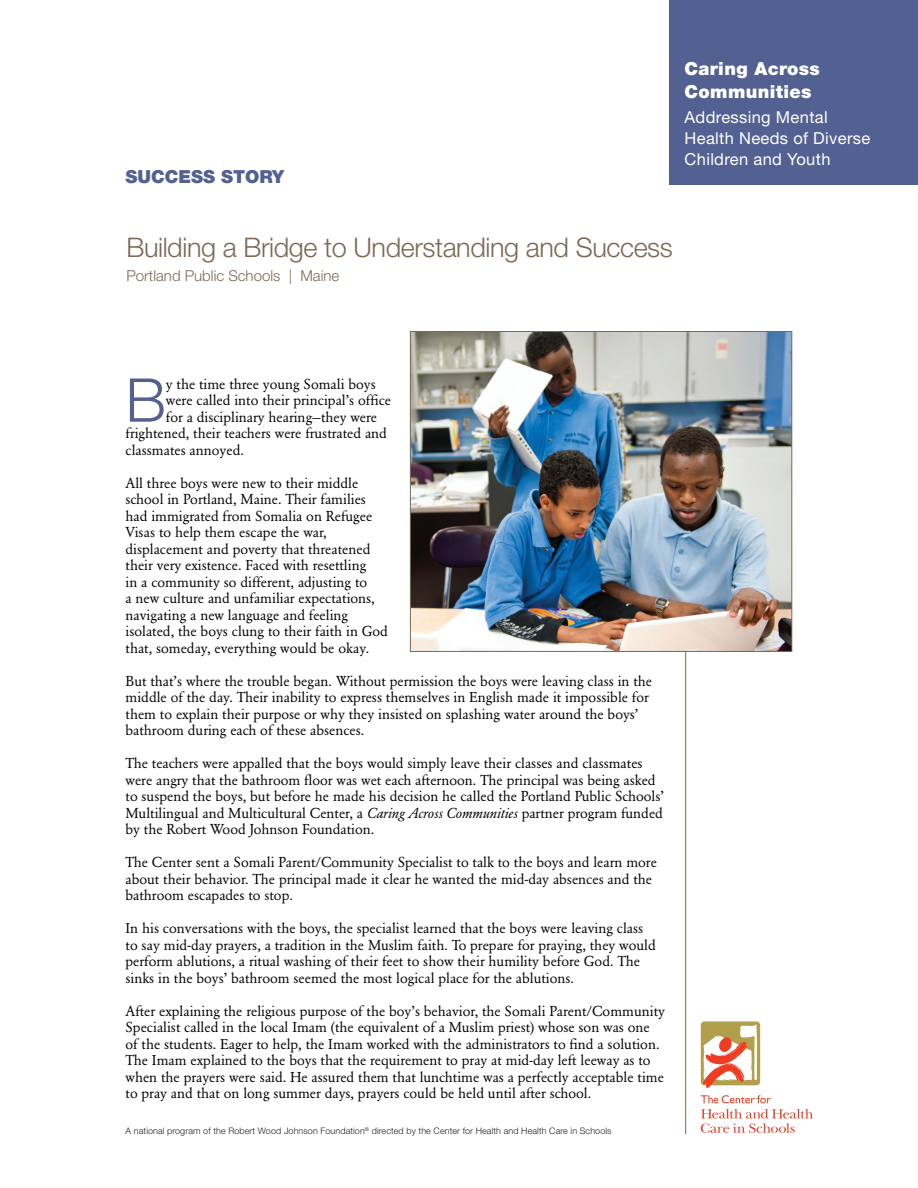
<style>
.page{position:relative;width:918px;height:1188px;background:#fff}
.page>*{position:absolute;margin:0;border:0;box-sizing:border-box;transform-origin:0 0}
.t1{font:300 60.45px "Helvetica Neue LT";color:#536192}
.head_1{font:300 27px "Helvetica Neue LT";letter-spacing:-.015em;color:#7c6954}
.t2{font:900 18px "Helvetica Neue LT";letter-spacing:.02em;color:#fff}
.t3{font:900 18px "Helvetica Neue LT";color:#536192}
.t4{font:16.5px/21px "Helvetica Neue LT";letter-spacing:.02em;color:#fff}
.subhead{font:300 15px "Helvetica Neue LT";color:#7c6954}
.t5{font:14.25px/16.5px "Garamond BE";color:#000}
.foot{font:300 9px "Helvetica Neue LT";letter-spacing:.01em;color:#231f20}
.s1{font-style:italic}
</style>
<div class="page">
<div style="left:670px;top:0;width:248px;height:184px;background:#536192"></div>
<svg style="left:701px;top:1095px;width:70px;height:8px"></svg>
<svg style="left:701px;top:1109px;width:112px;height:24px"></svg>
<div style="left:701px;top:1021px;width:59px;height:64px;background:#b29f4d;border-radius:4px"></div>
<svg style="left:703px;top:1025px;width:55px;height:63px"></svg>
<hr style="left:685px;top:454px;width:1px;height:680px;background:#7c6954">
<img style="left:412px;top:333px;width:378px;height:317px">
<div style="left:410px;top:331px;width:382px;height:321px;border:1px solid #7c6954"></div>
<p class="t3" style="left:126px;top:165px;width:160px">SUCCESS STORY</p>
<p class="t2" style="left:685px;top:58px;width:137px">Caring Across</p>
<p class="t2" style="left:685px;top:80px;width:128px">Communities</p>
<p class="t4" style="left:685px;top:106px;width:187px">Addressing Mental<br>Health Needs of Diverse<br>Children and Youth</p>
<p class="head_1" style="left:126px;top:230px;width:548px">Building a Bridge to Understanding and Success</p>
<p class="subhead" style="left:126px;top:266px;width:214px">Portland Public Schools | Maine</p>
<p class="t1" style="left:126px;top:363px;width:42px">B</p>
<p class="t5" style="left:166px;top:376px;width:211px">y the time three young Somali boys</p>
<p class="t5" style="left:166px;top:392px;width:227px">were called into their principal’s office</p>
<p class="t5" style="left:166px;top:409px;width:213px">for a disciplinary hearing—they were</p>
<p class="t5" style="left:126px;top:425px;width:263px">frightened, their teachers were frustrated and</p>
<p class="t5" style="left:126px;top:442px;width:120px">classmates annoyed.</p>
<p class="t5" style="left:126px;top:475px;width:264px">All three boys were new to their middle school in Portland, Maine. Their families had immigrated from Somalia on Refugee Visas to help them escape the war, displacement and poverty that threatened their very existence. Faced with resettling<br>in a community so different, adjusting to<br>a new culture and unfamiliar expectations, navigating a new language and feeling isolated, the boys clung to their faith in God that, someday, everything would be okay.</p>
<p class="t5" style="left:126px;top:673px;width:528px">But that’s where the trouble began. Without permission the boys were leaving class in the middle of the day. Their inability to express themselves in English made it impossible for them to explain their purpose or why they insisted on splashing water around the boys’ bathroom during each of these absences.</p>
<p class="t5" style="left:126px;top:755px;width:540px">The teachers were appalled that the boys would simply leave their classes and classmates were angry that the bathroom floor was wet each afternoon. The principal was being asked to suspend the boys, but before he made his decision he called the Portland Public Schools’ Multilingual and Multicultural Center, a <span class="s1">Caring Across Communities</span> partner program funded by the Robert Wood Johnson Foundation.</p>
<p class="t5" style="left:126px;top:854px;width:533px">The Center sent a Somali Parent/Community Specialist to talk to the boys and learn more about their behavior. The principal made it clear he wanted the mid-day absences and the bathroom escapades to stop.</p>
<p class="t5" style="left:126px;top:920px;width:532px">In his conversations with the boys, the specialist learned that the boys were leaving class to say mid-day prayers, a tradition in the Muslim faith. To prepare for praying, they would perform ablutions, a ritual washing of their feet to show their humility before God. The sinks in the boys’ bathroom seemed the most logical place for the ablutions.</p>
<p class="t5" style="left:126px;top:1003px;width:541px">After explaining the religious purpose of the boy’s behavior, the Somali Parent/Community Specialist called in the local Imam (the equivalent of a Muslim priest) whose son was one of the students. Eager to help, the Imam worked with the administrators to find a solution.<br>The Imam explained to the boys that the requirement to pray at mid-day left leeway as to when the prayers were said. He assured them that lunchtime was a perfectly acceptable time to pray and that on long summer days, prayers could be held until after school.</p>
<p class="foot" style="left:126px;top:1125px;width:488px">A national program of the Robert Wood Johnson Foundation<sup>®</sup> directed by the Center for Health and Health Care in Schools</p>
</div>
